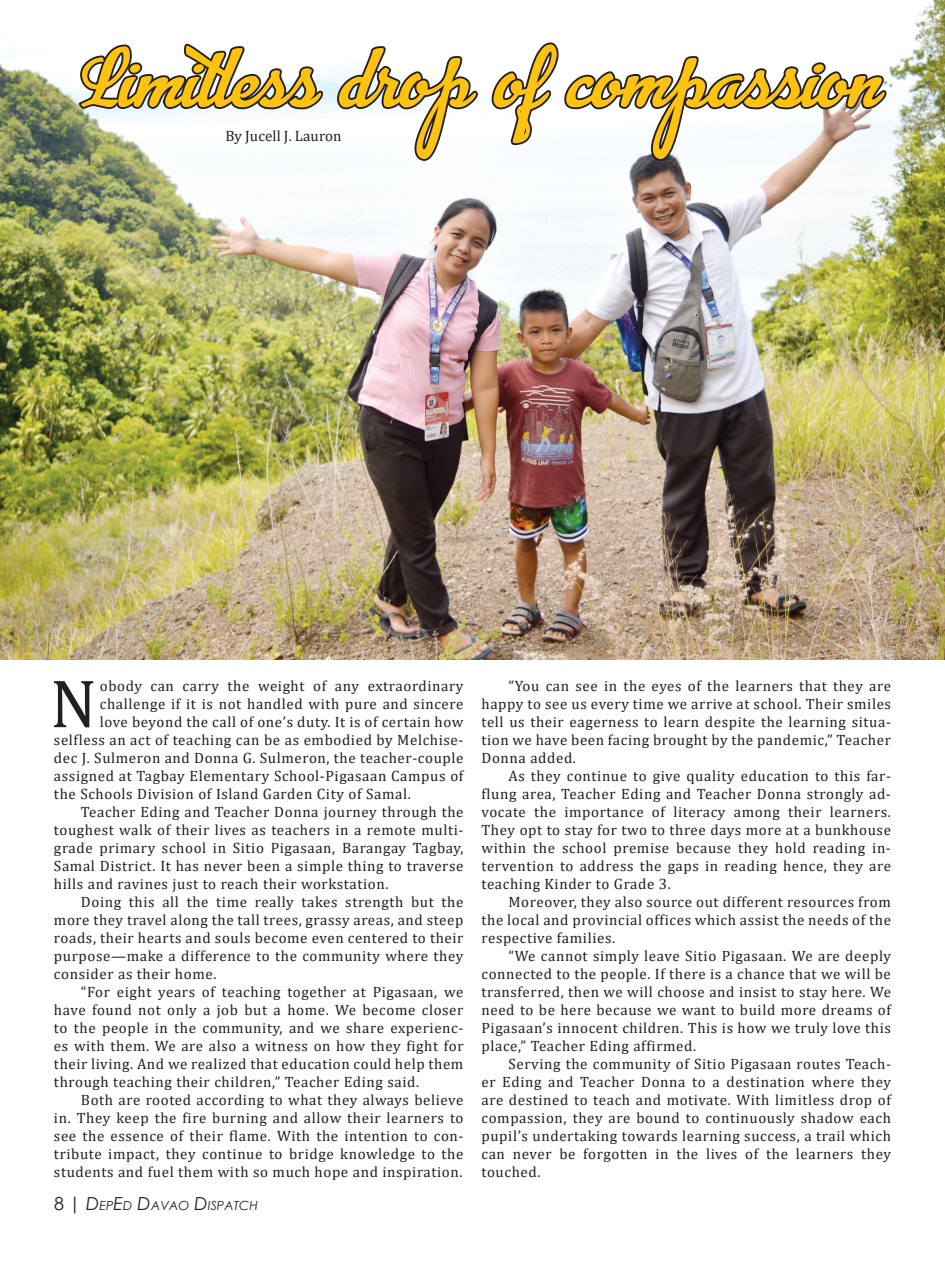
<style>
.page{position:relative;width:945px;height:1269px;background:#fff}
.page>*{position:absolute;margin:0;border:0;box-sizing:border-box;transform-origin:0 0}
.t1{font:69px "Cambria";color:#231f20}
.t2{font:700 68.55px "Advertising Script";color:#fec210}
.t3{font:15px/18px "Cambria";letter-spacing:.04em;color:#231f20;text-align:justify}
.t4{font:15px "Cambria";letter-spacing:.01em;color:#231f20}
.t5{font:italic 12.6px "Century Gothic";color:#231f20}
.s1{font-style:normal;font-size:18px}
.s2{font-size:18px}
</style>
<div class="page">
<img style="left:0;top:0;width:945px;height:660px">
<svg style="left:77px;top:41px;width:249px;height:78px"></svg>
<svg style="left:335px;top:44px;width:146px;height:119px"></svg>
<svg style="left:489px;top:39px;width:400px;height:124px"></svg>
<h2 class="t2" style="left:89px;top:43px;width:794px">Limitless drop of compassion</h2>
<p class="t4" style="left:225px;top:127px;width:118px">By Jucell J. Lauron</p>
<h1 class="t1" style="left:50px;top:663px;width:48px">N</h1>
<p class="t3" style="left:100px;top:677px;width:365px">obody can carry the weight of any extraordinary</p>
<p class="t3" style="left:100px;top:695px;width:365px">challenge if it is not handled with pure and sincere</p>
<p class="t3" style="left:100px;top:713px;width:365px">love beyond the call of one’s duty. It is of certain how</p>
<p class="t3" style="left:54px;top:731px;width:411px">selfless an act of teaching can be as embodied by Melchise-</p>
<p class="t3" style="left:54px;top:749px;width:411px">dec J. Sulmeron and Donna G. Sulmeron, the teacher-couple</p>
<p class="t3" style="left:54px;top:767px;width:411px">assigned at Tagbay Elementary School-Pigasaan Campus of</p>
<p class="t3" style="left:54px;top:785px;width:358px">the Schools Division of Island Garden City of Samal.</p>
<p class="t3" style="left:81px;top:803px;width:384px">Teacher Eding and Teacher Donna journey through the</p>
<p class="t3" style="left:54px;top:821px;width:411px">toughest walk of their lives as teachers in a remote multi-</p>
<p class="t3" style="left:54px;top:839px;width:411px">grade primary school in Sitio Pigasaan, Barangay Tagbay,</p>
<p class="t3" style="left:54px;top:857px;width:411px">Samal District. It has never been a simple thing to traverse</p>
<p class="t3" style="left:54px;top:875px;width:336px">hills and ravines just to reach their workstation.</p>
<p class="t3" style="left:81px;top:893px;width:384px">Doing this all the time really takes strength but the</p>
<p class="t3" style="left:54px;top:911px;width:411px">more they travel along the tall trees, grassy areas, and steep</p>
<p class="t3" style="left:54px;top:929px;width:411px">roads, their hearts and souls become even centered to their</p>
<p class="t3" style="left:54px;top:947px;width:411px">purpose—make a difference to the community where they</p>
<p class="t3" style="left:54px;top:965px;width:164px">consider as their home.</p>
<p class="t3" style="left:81px;top:983px;width:384px">“For eight years of teaching together at Pigasaan, we</p>
<p class="t3" style="left:54px;top:1001px;width:411px">have found not only a job but a home. We become closer</p>
<p class="t3" style="left:54px;top:1019px;width:411px">to the people in the community, and we share experienc-</p>
<p class="t3" style="left:54px;top:1037px;width:411px">es with them. We are also a witness on how they fight for</p>
<p class="t3" style="left:54px;top:1055px;width:411px">their living. And we realized that education could help them</p>
<p class="t3" style="left:54px;top:1073px;width:367px">through teaching their children,” Teacher Eding said.</p>
<p class="t3" style="left:81px;top:1091px;width:384px">Both are rooted according to what they always believe</p>
<p class="t3" style="left:54px;top:1109px;width:411px">in. They keep the fire burning and allow their learners to</p>
<p class="t3" style="left:54px;top:1127px;width:411px">see the essence of their flame. With the intention to con-</p>
<p class="t3" style="left:54px;top:1145px;width:411px">tribute impact, they continue to bridge knowledge to the</p>
<p class="t3" style="left:54px;top:1163px;width:410px">students and fuel them with so much hope and inspiration.</p>
<p class="t5" style="left:54px;top:1197px;width:205px"><span class="s1">8</span> <span class="s2">|</span> <span class="s2">D</span>EP<span class="s2">E</span>D <span class="s2">D</span>AVAO <span class="s2">D</span>ISPATCH</p>
<p class="t3" style="left:481px;top:677px;width:411px;text-indent:27px">“You can see in the eyes of the learners that they are happy to see us every time we arrive at school. Their smiles tell us their eagerness to learn despite the learning situa&shy;tion we have been facing brought by the pandemic,” Teacher Donna added.</p>
<p class="t3" style="left:481px;top:767px;width:411px;text-indent:27px">As they continue to give quality education to this far&shy;flung area, Teacher Eding and Teacher Donna strongly ad&shy;vocate the importance of literacy among their learners.<br>They opt to stay for two to three days more at a bunkhouse within the school premise because they hold reading in&shy;tervention to address the gaps in reading hence, they are teaching Kinder to Grade 3.</p>
<p class="t3" style="left:481px;top:893px;width:411px;text-indent:27px">Moreover, they also source out different resources from the local and provincial offices which assist the needs of the respective families.</p>
<p class="t3" style="left:481px;top:947px;width:411px;text-indent:27px">“We cannot simply leave Sitio Pigasaan. We are deeply connected to the people. If there is a chance that we will be transferred, then we will choose and insist to stay here. We need to be here because we want to build more dreams of Pigasaan’s innocent children. This is how we truly love this place,” Teacher Eding affirmed.</p>
<p class="t3" style="left:481px;top:1055px;width:411px;text-indent:27px">Serving the community of Sitio Pigasaan routes Teach&shy;er Eding and Teacher Donna to a destination where they are destined to teach and motivate. With limitless drop of compassion, they are bound to continuously shadow each pupil’s undertaking towards learning success, a trail which can never be forgotten in the lives of the learners they touched.</p>
</div>
